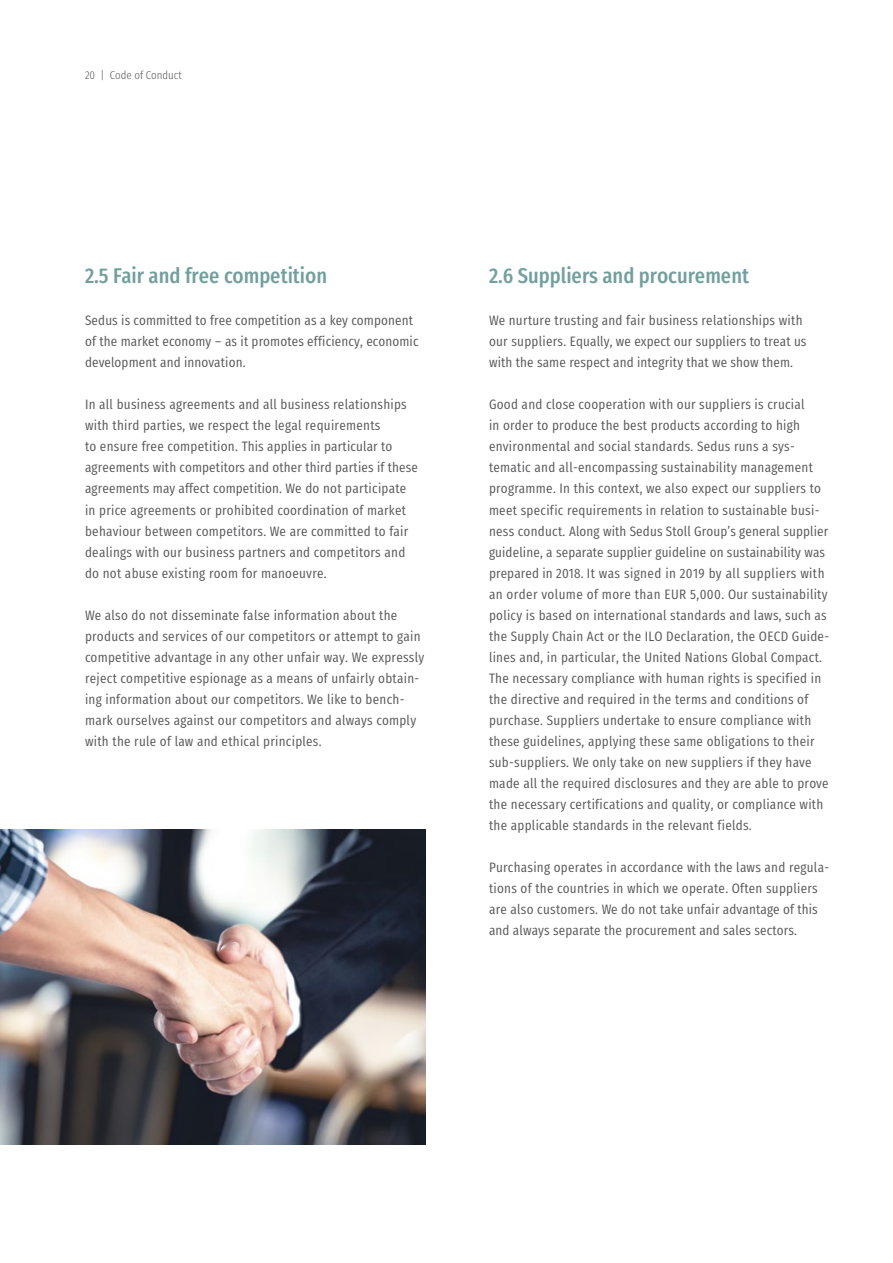
<style>
.page{position:relative;width:893px;height:1263px;background:#fff}
.page>*{position:absolute;margin:0;border:0;box-sizing:border-box;transform-origin:0 0}
.t1{font:700 21px "Sedus Text Condensed";color:#729f9e}
.t2{font:13.5px/21px "Sedus Text Condensed";letter-spacing:.02em;color:#58585a}
.t3{font:300 11.25px "Sedus Text Condensed";color:#58585a}
</style>
<div class="page">
<img style="left:0;top:829px;width:425px;height:315px">
<p class="t3" style="left:85px;top:64px;width:98px">20 | Code of Conduct</p>
<h1 class="t1" style="left:85px;top:256px;width:244px">2.5 Fair and free competition</h1>
<p class="t2" style="left:85px;top:309px;width:335px">Sedus is committed to free competition as a key component of the market economy – as it promotes efficiency, economic development and innovation.</p>
<p class="t2" style="left:85px;top:393px;width:335px">In all business agreements and all business relationships with third parties, we respect the legal requirements<br>to ensure free competition. This applies in particular to agreements with competitors and other third parties if these agreements may affect competition. We do not participate in price agreements or prohibited coordination of market behaviour between competitors. We are committed to fair dealings with our business partners and competitors and do not abuse existing room for manoeuvre.</p>
<p class="t2" style="left:85px;top:603px;width:341px">We also do not disseminate false information about the products and services of our competitors or attempt to gain competitive advantage in any other unfair way. We expressly reject competitive espionage as a means of unfairly obtain&shy;ing information about our competitors. We like to bench&shy;mark ourselves against our competitors and always comply with the rule of law and ethical principles.</p>
<h1 class="t1" style="left:489px;top:256px;width:262px">2.6 Suppliers and procurement</h1>
<p class="t2" style="left:489px;top:309px;width:319px">We nurture trusting and fair business relationships with our suppliers. Equally, we expect our suppliers to treat us with the same respect and integrity that we show them.</p>
<p class="t2" style="left:489px;top:393px;width:342px">Good and close cooperation with our suppliers is crucial<br>in order to produce the best products according to high environmental and social standards. Sedus runs a sys&shy;tematic and all-encompassing sustainability management programme. In this context, we also expect our suppliers to meet specific requirements in relation to sustainable busi&shy;ness conduct. Along with Sedus Stoll Group’s general supplier guideline, a separate supplier guideline on sustainability was prepared in 2018. It was signed in 2019 by all suppliers with an order volume of more than EUR 5,000. Our sustainability policy is based on international standards and laws, such as the Supply Chain Act or the ILO Declaration, the OECD Guide&shy;lines and, in particular, the United Nations Global Compact.<br>The necessary compliance with human rights is specified in the directive and required in the terms and conditions of purchase. Suppliers undertake to ensure compliance with these guidelines, applying these same obligations to their sub-suppliers. We only take on new suppliers if they have made all the required disclosures and they are able to prove the necessary certifications and quality, or compliance with the applicable standards in the relevant fields.</p>
<p class="t2" style="left:489px;top:855px;width:342px">Purchasing operates in accordance with the laws and regula&shy;tions of the countries in which we operate. Often suppliers are also customers. We do not take unfair advantage of this and always separate the procurement and sales sectors.</p>
</div>
